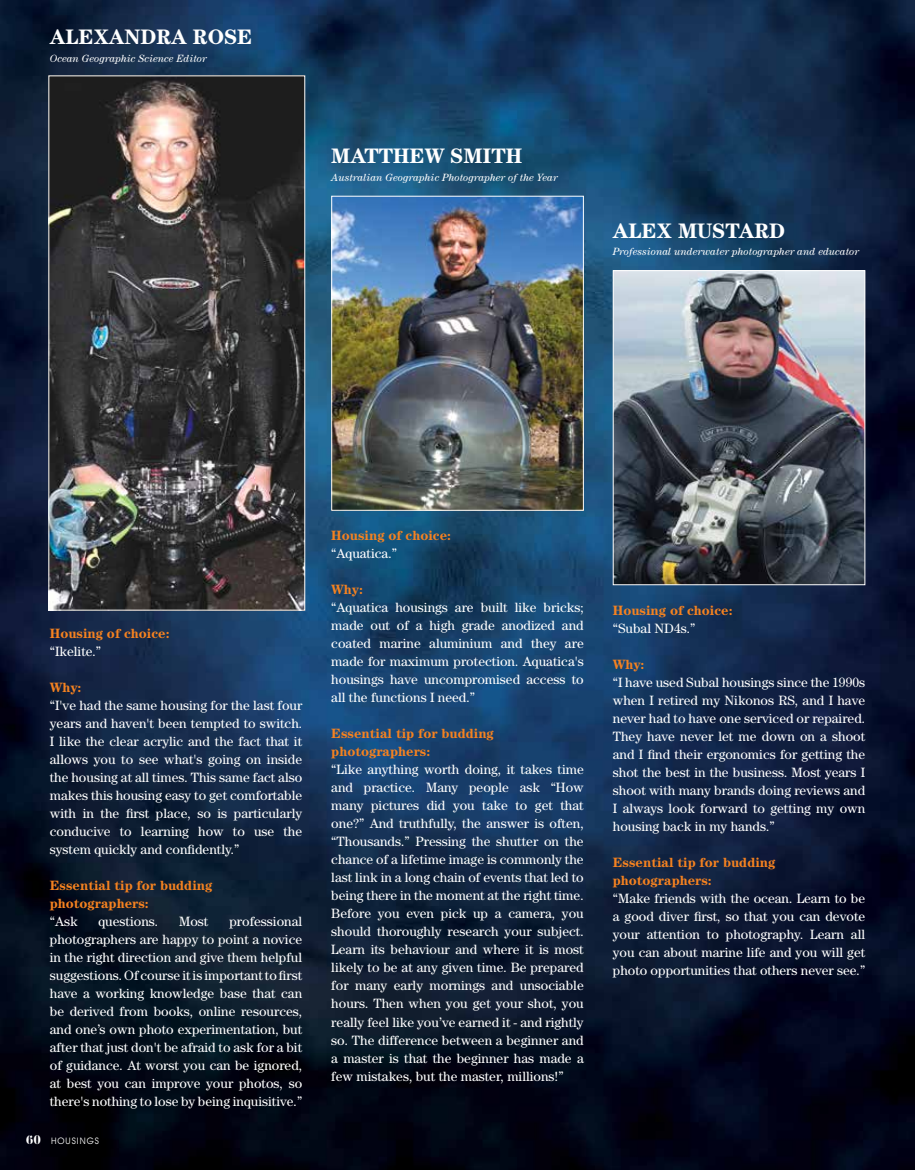
<style>
.page{position:relative;width:915px;height:1170px;background:#fff}
.page>*{position:absolute;margin:0;border:0;box-sizing:border-box;transform-origin:0 0}
.t1{font:700 21px "Century";color:#fff}
.t2{font:13.5px/18px "Century";color:#fff}
.t3{font:700 13.5px/18px "Century";color:#f58220}
.t4{font:italic 10.5px "Century";color:#fff}
.t5{font:9px "Avant Garde IT Cby BT";letter-spacing:.11em;color:#fff}
.s1{font-weight:400;color:#fff}
.s2{font-weight:700;color:#f58220}
.s3{font-family:"Pistilli";font-size:12px}
</style>
<div class="page">
<img style="left:0;top:0;width:914px;height:1169px">
<img style="left:614px;top:272px;width:248px;height:311px">
<div style="left:612px;top:270px;width:252px;height:315px;border:1px solid #fff"></div>
<img style="left:50px;top:77px;width:253px;height:531px">
<img style="left:333px;top:198px;width:248px;height:310px">
<div style="left:331px;top:196px;width:252px;height:314px;border:1px solid #fff"></div>
<p class="t1" style="left:50px;top:24px;width:16px">Ale</p>
<p class="t1" style="left:94px;top:24px;width:157px">xandra Rose</p>
<p class="t4" style="left:50px;top:52px;width:158px">Ocean Geographic Science Editor</p>
<p class="t1" style="left:331px;top:143px;width:80px">Matthew</p>
<p class="t1" style="left:450px;top:143px;width:70px">Smith</p>
<p class="t4" style="left:331px;top:171px;width:228px">Australian Geographic Photographer of the Year</p>
<p class="t1" style="left:612px;top:218px;width:16px">Ale</p>
<p class="t1" style="left:656px;top:218px;width:126px">x Mustard</p>
<p class="t4" style="left:612px;top:246px;width:248px">Professional underwater photographer and educator</p>
<p class="t3" style="left:50px;top:624px;width:121px">Housing of choice: <span class="s1">“Ikelite.”</span></p>
<p class="t2" style="left:50px;top:678px;width:254px"><span class="s2">Why:<br></span>“I've had the same housing for the last four years and haven't been tempted to switch.<br>I like the clear acrylic and the fact that it allows you to see what's going on inside the housing at all times. This same fact also makes this housing easy to get comfortable with in the first place, so is particularly conducive to learning how to use the system quickly and confidently.”</p>
<p class="t3" style="left:50px;top:876px;width:164px">Essential tip for budding photographers:<br><span class="s1">“Ask</span></p>
<p class="t2" style="left:50px;top:912px;width:254px;text-align:justify;text-indent:179px">professional photographers are happy to point a novice in the right direction and give them helpful suggestions. Of course it is important to first have a working knowledge base that can be derived from books, online resources, and one’s own photo experimentation, but after that just don't be afraid to ask for a bit of guidance. At worst you can be ignored, at best you can improve your photos, so there's nothing to lose by being inquisitive.”</p>
<p class="t2" style="left:98px;top:912px;width:61px">questions.</p>
<p class="t2" style="left:179px;top:912px;width:31px">Most</p>
<p class="t5" style="left:26px;top:1134px;width:75px"><span class="s3">60</span> HOUSINGS</p>
<p class="t3" style="left:331px;top:526px;width:121px">Housing of choice: <span class="s1">“Aquatica.”</span></p>
<p class="t2" style="left:331px;top:580px;width:254px"><span class="s2">Why:<br></span>“Aquatica housings are built like bricks; made out of a high grade anodized and coated marine aluminium and they are made for maximum protection. Aquatica's housings have uncompromised access to all the functions I need.”</p>
<p class="t2" style="left:331px;top:724px;width:254px"><span class="s2">Essential tip for budding photographers:<br></span>“Like anything worth doing, it takes time and practice. Many people ask “How many pictures did you take to get that one?” And truthfully, the answer is often, “Thousands.” Pressing the shutter on the chance of a lifetime image is commonly the last link in a long chain of events that led to being there in the moment at the right time.<br>Before you even pick up a camera, you should thoroughly research your subject.<br>Learn its behaviour and where it is most likely to be at any given time. Be prepared for many early mornings and unsociable hours. Then when you get your shot, you really feel like you’ve earned it - and rightly so. The difference between a beginner and a master is that the beginner has made a few mistakes, but the master, millions!”</p>
<p class="t3" style="left:612px;top:601px;width:121px">Housing of choice: <span class="s1">“Subal ND4s.”</span></p>
<p class="t2" style="left:612px;top:655px;width:254px"><span class="s2">Why:<br></span>“I have used Subal housings since the 1990s when I retired my Nikonos RS, and I have never had to have one serviced or repaired.<br>They have never let me down on a shoot and I find their ergonomics for getting the shot the best in the business. Most years I shoot with many brands doing reviews and I always look forward to getting my own housing back in my hands.”</p>
<p class="t2" style="left:612px;top:853px;width:254px"><span class="s2">Essential tip for budding photographers:<br></span>“Make friends with the ocean. Learn to be a good diver first, so that you can devote your attention to photography. Learn all you can about marine life and you will get photo opportunities that others never see.”</p>
</div>
